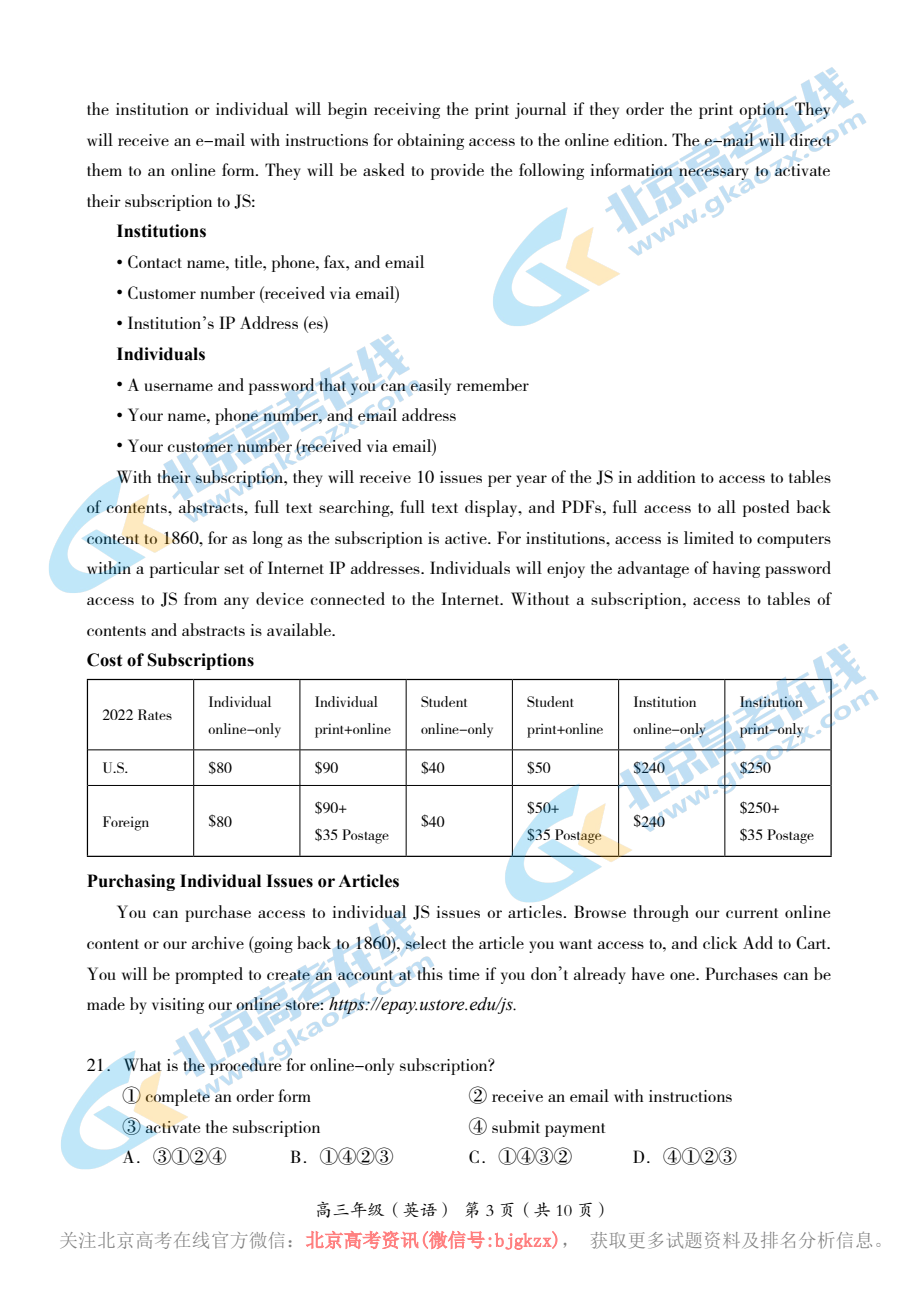
<style>
.page{position:relative;width:918px;height:1290px;background:#fff}
.page>*{position:absolute;margin:0;border:0;box-sizing:border-box;transform-origin:0 0}
.t1{font:18.9px "Sim Sun";color:#000}
.t2{font:18.38px/30.6px "FZSSK GBK1 0";color:#000;text-align:justify}
.t3{font:700 18.38px "Times New Roman";color:#000}
.t4{font:17.5px "FZKTK GBK1 0";color:#000}
.t5{font:15.75px/27.1px "FZSSK GBK1 0";color:#000}
.s1{font-family:"Times New Roman"}
.s2{font-family:"Times New Roman";font-style:italic}
.s3{color:#f00}
</style>
<div class="page">
<img style="left:48px;top:67px;width:831px;height:1103px">
<p class="t2" style="left:87px;top:94px;width:746px">the institution or individual will begin receiving the print journal if they order the print option. They will receive an e-mail with instructions for obtaining access to the online edition. The e-mail will direct them to an online form. They will be asked to provide the following information necessary to activate their subscription to JS:</p>
<p class="t3" style="left:117px;top:218px;width:91px">Institutions</p>
<p class="t2" style="left:117px;top:248px;width:310px"><span class="s1">•</span> Contact name, title, phone, fax, and email</p>
<p class="t2" style="left:117px;top:278px;width:285px"><span class="s1">•</span> Customer number (received via email)</p>
<p class="t2" style="left:117px;top:309px;width:213px"><span class="s1">•</span> Institution<span class="s1">’</span>s IP Address (es)</p>
<p class="t3" style="left:117px;top:341px;width:90px">Individuals</p>
<p class="t2" style="left:117px;top:370px;width:413px"><span class="s1">•</span> A username and password that you can easily remember</p>
<p class="t2" style="left:117px;top:401px;width:342px"><span class="s1">•</span> Your name, phone number, and email address</p>
<p class="t2" style="left:117px;top:431px;width:322px"><span class="s1">•</span> Your customer number (received via email)</p>
<p class="t2" style="left:117px;top:462px;width:716px">With their subscription, they will receive 10 issues per year of the JS in addition to access to tables</p>
<p class="t2" style="left:87px;top:492px;width:746px">of contents, abstracts, full text searching, full text display, and PDFs, full access to all posted back</p>
<p class="t2" style="left:87px;top:523px;width:746px">content to 1860, for as long as the subscription is active. For institutions, access is limited to computers</p>
<p class="t2" style="left:87px;top:554px;width:746px">within a particular set of Internet IP addresses. Individuals will enjoy the advantage of having password</p>
<p class="t2" style="left:87px;top:584px;width:745px">access to JS from any device connected to the Internet. Without a subscription, access to tables of</p>
<p class="t2" style="left:87px;top:615px;width:251px">contents and abstracts is available.</p>
<p class="t3" style="left:87px;top:647px;width:169px">Cost of Subscriptions</p>
<p class="t5" style="left:102px;top:702px;width:71px">2022 Rates</p>
<p class="t5" style="left:209px;top:689px;width:74px">Individual online-only</p>
<p class="t5" style="left:315px;top:689px;width:78px">Individual print+online</p>
<p class="t5" style="left:421px;top:689px;width:74px">Student online-only</p>
<p class="t5" style="left:527px;top:689px;width:78px">Student print+online</p>
<p class="t5" style="left:633px;top:689px;width:74px">Institution online-only</p>
<p class="t5" style="left:740px;top:689px;width:66px">Institution print-only</p>
<p class="t5" style="left:102px;top:755px;width:28px">U.S.</p>
<p class="t5" style="left:209px;top:755px;width:25px"><span class="s1">$</span>80</p>
<p class="t5" style="left:315px;top:755px;width:25px"><span class="s1">$</span>90</p>
<p class="t5" style="left:421px;top:755px;width:25px"><span class="s1">$</span>40</p>
<p class="t5" style="left:527px;top:755px;width:25px"><span class="s1">$</span>50</p>
<p class="t5" style="left:633px;top:755px;width:33px"><span class="s1">$</span>240</p>
<p class="t5" style="left:740px;top:755px;width:33px"><span class="s1">$</span>250</p>
<p class="t5" style="left:102px;top:808px;width:48px">Foreign</p>
<p class="t5" style="left:209px;top:808px;width:25px"><span class="s1">$</span>80</p>
<p class="t5" style="left:315px;top:795px;width:76px"><span class="s1">$</span>90+<br><span class="s1">$</span>35 Postage</p>
<p class="t5" style="left:421px;top:808px;width:25px"><span class="s1">$</span>40</p>
<p class="t5" style="left:527px;top:795px;width:76px"><span class="s1">$</span>50+<br><span class="s1">$</span>35 Postage</p>
<p class="t5" style="left:633px;top:808px;width:33px"><span class="s1">$</span>240</p>
<p class="t5" style="left:740px;top:795px;width:76px"><span class="s1">$</span>250+<br><span class="s1">$</span>35 Postage</p>
<p class="t3" style="left:87px;top:868px;width:314px">Purchasing Individual Issues or Articles</p>
<p class="t2" style="left:87px;top:897px;width:746px;text-indent:30px">You can purchase access to individual JS issues or articles. Browse through our current online content or our archive (going back to 1860), select the article you want access to, and click Add to Cart.<br>You will be prompted to create an account at this time if you don<span class="s1">’</span>t already have one. Purchases can be made by visiting our online store: <span class="s2">https://epay.ustore.edu/js.</span></p>
<p class="t2" style="left:123px;top:1051px;width:375px;text-indent:-36px">21．What is the procedure for online-only subscription?<br>① complete an order form</p>
<p class="t2" style="left:469px;top:1081px;width:265px">② receive an email with instructions</p>
<p class="t2" style="left:123px;top:1112px;width:199px">③ activate the subscription</p>
<p class="t2" style="left:469px;top:1112px;width:138px">④ submit payment</p>
<p class="t2" style="left:123px;top:1143px;width:106px">A．③①②④</p>
<p class="t2" style="left:290px;top:1143px;width:105px">B．①④②③</p>
<p class="t2" style="left:469px;top:1143px;width:105px">C．①④③②</p>
<p class="t2" style="left:633px;top:1143px;width:106px">D．④①②③</p>
<p class="t4" style="left:315px;top:1201px;width:298px">高三年级（英语） 第 3 页（共 10 页）</p>
<p class="t1" style="left:59px;top:1230px;width:835px">关注北京高考在线官方微信：<span class="s3">北京高考资讯(微信号:bjgkzx)</span>， 获取更多试题资料及排名分析信息。</p>
</div>
